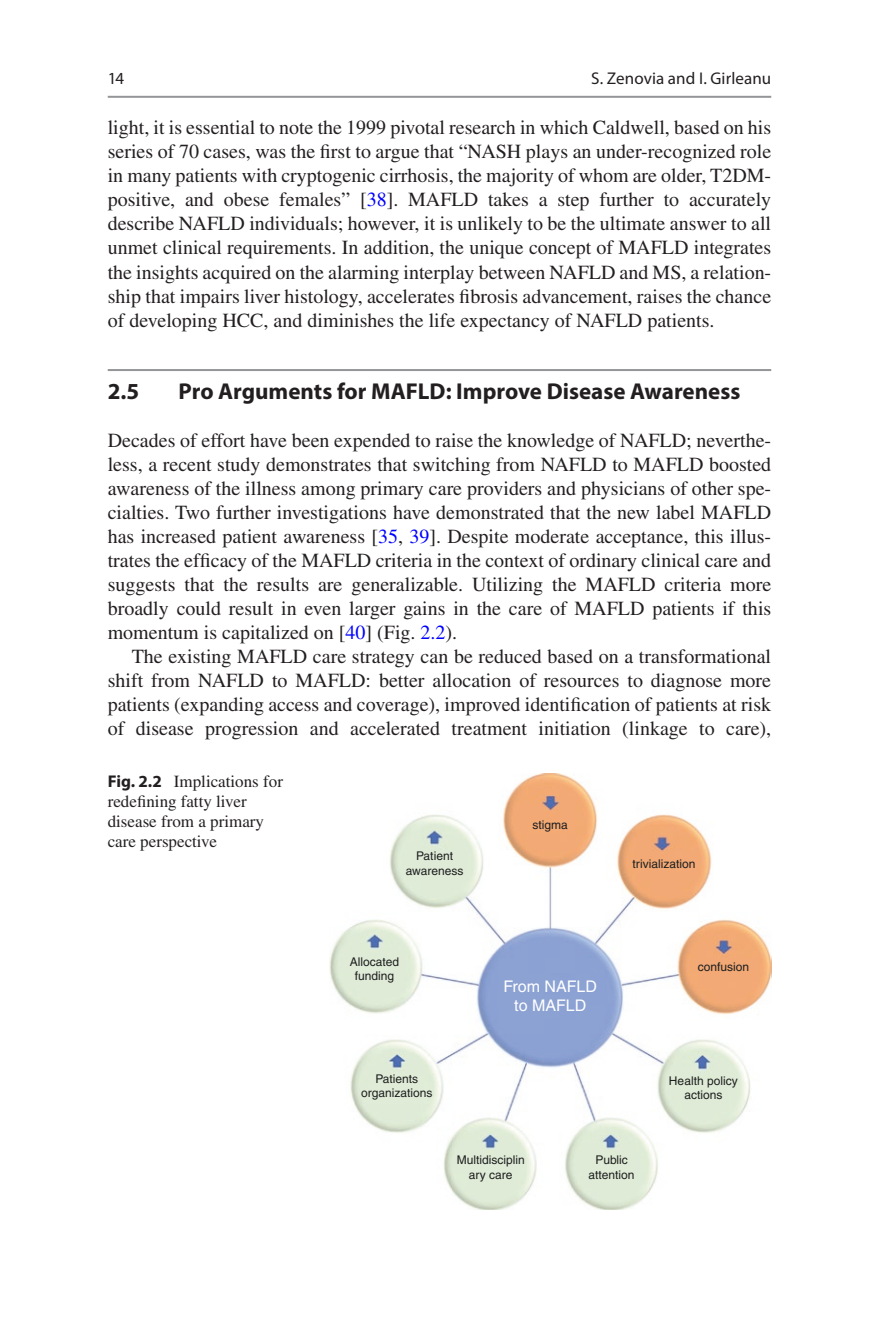
<style>
.page{position:relative;width:879px;height:1333px;background:#fff}
.page>*{position:absolute;margin:0;border:0;box-sizing:border-box;transform-origin:0 0}
._1_hd{font:700 23px "Myriad Pro";color:#231f20}
.Text_flush{font:20px/24px "Times LT Std";color:#231f20;text-align:justify}
.Text{font:20px/24px "Times LT Std";color:#231f20;text-align:justify}
.t1{font:17px/20px "Times LT Std";color:#231f20}
.t2{font:17px "Myriad Pro";letter-spacing:.005em;color:#231f20}
.t3{font:16px/19.2px "Helvetica 2";color:#fff;text-align:center}
.t4{font:12px/14.4px "Helvetica 2";color:#1d1e1f;text-align:center}
.s1{color:#00f}
.s2{font-family:"Myriad Pro";font-weight:700}
</style>
<div class="page">
<hr style="left:108px;top:369px;width:663px;height:2px;background:#939598">
<img style="left:329px;top:773px;width:442px;height:436px">
<hr style="left:108px;top:96px;width:663px;height:2px;background:#939598">
<p class="t2" style="left:591px;top:68px;width:181px">S. Zenovia and I. Girleanu</p>
<p class="t2" style="left:108px;top:68px;width:18px">14</p>
<p class="Text_flush" style="left:108px;top:116px;width:665px">light, it is essential to note the 1999 pivotal research in which Caldwell, based on his series of 70 cases, was the first to argue that “NASH plays an under-recognized role in many patients with cryptogenic cirrhosis, the majority of whom are older, T2DM&shy;positive, and obese females” [<span class="s1">38</span>]. MAFLD takes a step further to accurately describe NAFLD individuals; however, it is unlikely to be the ultimate answer to all unmet clinical requirements. In addition, the unique concept of MAFLD integrates the insights acquired on the alarming interplay between NAFLD and MS, a relation&shy;ship that impairs liver histology, accelerates fibrosis advancement, raises the chance of developing HCC, and diminishes the life expectancy of NAFLD patients.</p>
<h2 class="_1_hd" style="left:108px;top:376px;width:33px">2.5</h2>
<h2 class="_1_hd" style="left:179px;top:376px;width:563px">Pro Arguments for MAFLD: Improve Disease Awareness</h2>
<p class="Text_flush" style="left:108px;top:428px;width:665px">Decades of effort have been expended to raise the knowledge of NAFLD; neverthe&shy;less, a recent study demonstrates that switching from NAFLD to MAFLD boosted awareness of the illness among primary care providers and physicians of other spe&shy;cialties. Two further investigations have demonstrated that the new label MAFLD has increased patient awareness [<span class="s1">35</span>, <span class="s1">39</span>]. Despite moderate acceptance, this illus&shy;trates the efficacy of the MAFLD criteria in the context of ordinary clinical care and suggests that the results are generalizable. Utilizing the MAFLD criteria more broadly could result in even larger gains in the care of MAFLD patients if this momentum is capitalized on [<span class="s1">40</span>] (Fig. <span class="s1">2.2</span>).</p>
<p class="Text" style="left:108px;top:644px;width:665px;text-indent:24px">The existing MAFLD care strategy can be reduced based on a transformational shift from NAFLD to MAFLD: better allocation of resources to diagnose more patients (expanding access and coverage), improved identification of patients at risk of disease progression and accelerated treatment initiation (linkage to care),</p>
<p class="t1" style="left:108px;top:770px;width:177px"><span class="s2">Fig. 2.2</span> Implications for redefining fatty liver disease from a primary care perspective</p>
<p class="t4" style="left:406px;top:849px;width:59px">Patient awareness</p>
<p class="t4" style="left:350px;top:954px;width:51px">Allocated funding</p>
<p class="t4" style="left:361px;top:1071px;width:73px">Patients organizations</p>
<p class="t4" style="left:532px;top:817px;width:37px">stigma</p>
<p class="t4" style="left:632px;top:856px;width:64px">trivialization</p>
<p class="t3" style="left:503px;top:976px;width:95px">From NAFLD to MAFLD</p>
<p class="t4" style="left:698px;top:960px;width:53px">confusion</p>
<p class="t4" style="left:669px;top:1073px;width:70px">Health policy actions</p>
<p class="t4" style="left:457px;top:1152px;width:70px">Multidisciplin ary care</p>
<p class="t4" style="left:588px;top:1152px;width:48px">Public attention</p>
</div>
